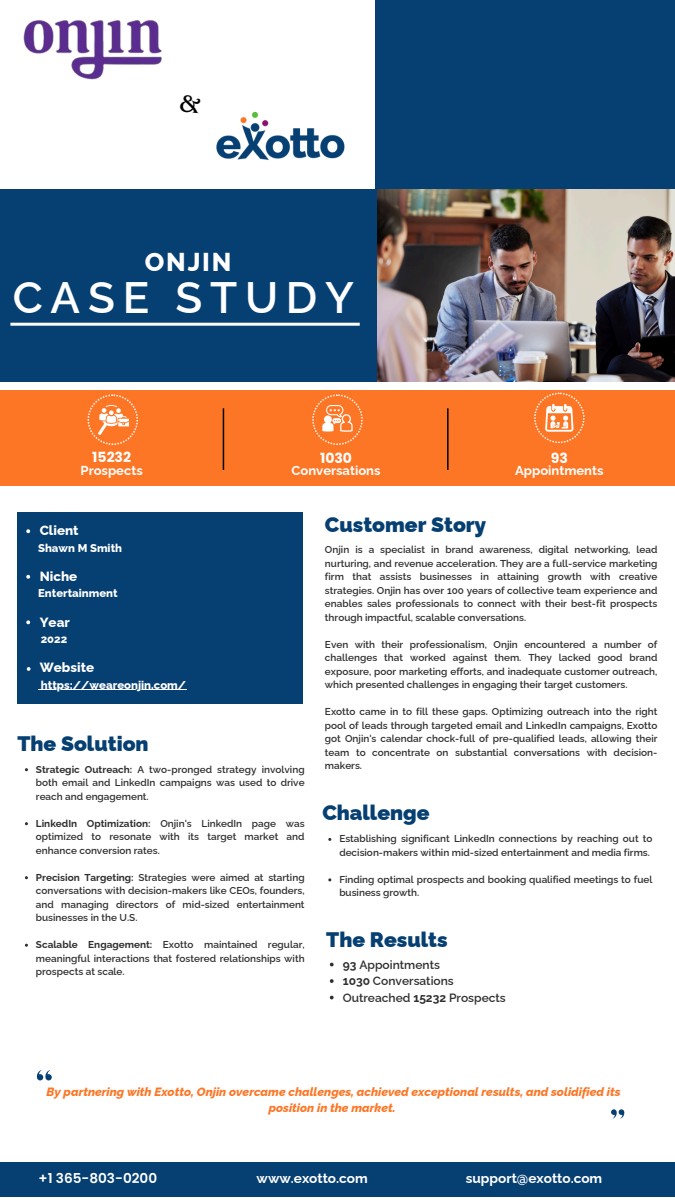
<style>
.page{position:relative;width:675px;height:1200px;background:#fff}
.page>*{position:absolute;margin:0;border:0;box-sizing:border-box;transform-origin:0 0}
.t1{font:600 44px "Raleway";letter-spacing:.175em;color:#fff}
.t2{font:800 25.9px "Raleway";letter-spacing:.07em;color:#fff}
.t3{font:900 21px "Raleway";color:#063f72}
.t4{font:700 14px "Poppins";color:#fff}
.t5{font:700 13.6px "Raleway";color:#fff}
.t6{font:600 13.6px "Poppins";color:#fff}
.t7{font:800 13.4px "Raleway";color:#fff}
.t8{font:700 13px "Raleway";color:#fff}
.t9{font:italic 800 12px/16.5px "Raleway";color:#fc7625;text-align:center}
.t10{font:600 12px "Raleway";color:#302f2f}
.t11{font:800 11.4px "Raleway";color:#fff}
.t12{font:800 11.3px "Raleway";color:#fff}
.t13{font:600 10px/13.5px "Raleway";color:#302f2f;text-align:justify}
.s1{font-weight:700}
</style>
<div class="page">
<div style="left:375px;top:0;width:300px;height:279px;background:#063f72"></div>
<img style="left:376px;top:189px;width:299px;height:193px">
<div style="left:0;top:189px;width:376px;height:193px;background:#063f72"></div>
<div style="left:0;top:1162px;width:675px;height:35px;background:#063f72"></div>
<img style="left:216px;top:111px;width:129px;height:49px">
<div style="left:0;top:390px;width:675px;height:96px;background:#fc7625"></div>
<div style="left:17px;top:512px;width:286px;height:192px;background:#063f72"></div>
<hr style="left:223px;top:408px;width:1px;height:62px;background:#000">
<svg style="left:88px;top:395px;width:50px;height:50px"></svg>
<svg style="left:534px;top:393px;width:50px;height:50px"></svg>
<svg style="left:312px;top:395px;width:51px;height:50px"></svg>
<svg style="left:37px;top:1070px;width:15px;height:10px"></svg>
<svg style="left:611px;top:1109px;width:13px;height:10px"></svg>
<hr style="left:10px;top:323px;width:350px;height:3px;background:#fff">
<hr style="left:447px;top:408px;width:2px;height:62px;background:#000">
<img style="left:23px;top:20px;width:138px;height:59px">
<svg style="left:330px;top:963px;width:4px;height:3px"></svg>
<svg style="left:330px;top:979px;width:4px;height:4px"></svg>
<svg style="left:330px;top:996px;width:4px;height:3px"></svg>
<svg style="left:26px;top:529px;width:4px;height:4px"></svg>
<svg style="left:26px;top:575px;width:4px;height:4px"></svg>
<svg style="left:26px;top:620px;width:4px;height:4px"></svg>
<svg style="left:27px;top:667px;width:4px;height:4px"></svg>
<hr style="left:41px;top:690px;width:145px;height:1px;background:#fff">
<p class="t2" style="left:145px;top:247px;width:88px">ONJIN</p>
<p class="t1" style="left:13px;top:272px;width:343px">CASE STUDY</p>
<p class="t4" style="left:92px;top:448px;width:40px">15232</p>
<p class="t4" style="left:320px;top:448px;width:33px">1030</p>
<p class="t4" style="left:551px;top:448px;width:19px">93</p>
<p class="t8" style="left:81px;top:463px;width:64px">Prospects</p>
<h3 class="t8" style="left:292px;top:463px;width:90px">Conversations</h3>
<p class="t8" style="left:515px;top:463px;width:90px">Appointments</p>
<p class="t7" style="left:40px;top:523px;width:40px">Client</p>
<p class="t12" style="left:38px;top:541px;width:86px">Shawn M Smith</p>
<p class="t7" style="left:40px;top:568px;width:39px">Niche</p>
<h3 class="t12" style="left:38px;top:587px;width:81px">Entertainment</h3>
<p class="t7" style="left:40px;top:614px;width:32px">Year</p>
<p class="t12" style="left:41px;top:632px;width:28px">2022</p>
<p class="t7" style="left:40px;top:660px;width:56px">Website</p>
<p class="t11" style="left:41px;top:678px;width:147px">https://weareonjin.com/</p>
<h4 class="t3" style="left:17px;top:731px;width:133px">The Solution</h4>
<p class="t13" style="left:36px;top:762px;width:270px"><span class="s1">Strategic Outreach:</span> A two-pronged strategy involving both email and LinkedIn campaigns was used to drive reach and engagement.</p>
<h4 class="t13" style="left:36px;top:816px;width:270px"><span class="s1">LinkedIn Optimization:</span> Onjin's LinkedIn page was optimized to resonate with its target market and enhance conversion rates.</h4>
<h4 class="t13" style="left:36px;top:870px;width:270px"><span class="s1">Precision Targeting:</span> Strategies were aimed at starting conversations with decision-makers like CEOs, founders, and managing directors of mid-sized entertainment businesses in the U.S.</h4>
<h4 class="t13" style="left:36px;top:938px;width:270px"><span class="s1">Scalable Engagement:</span> Exotto maintained regular, meaningful interactions that fostered relationships with prospects at scale.</h4>
<h1 class="t3" style="left:325px;top:512px;width:163px">Customer Story</h1>
<p class="t13" style="left:325px;top:543px;width:334px">Onjin is a specialist in brand awareness, digital networking, lead nurturing, and revenue acceleration. They are a full-service marketing firm that assists businesses in attaining growth with creative strategies. Onjin has over 100 years of collective team experience and enables sales professionals to connect with their best-fit prospects through impactful, scalable conversations.</p>
<p class="t13" style="left:325px;top:638px;width:334px">Even with their professionalism, Onjin encountered a number of challenges that worked against them. They lacked good brand exposure, poor marketing efforts, and inadequate customer outreach, which presented challenges in engaging their target customers.</p>
<p class="t13" style="left:325px;top:705px;width:334px">Exotto came in to fill these gaps. Optimizing outreach into the right pool of leads through targeted email and LinkedIn campaigns, Exotto got Onjin's calendar chock-full of pre-qualified leads, allowing their team to concentrate on substantial conversations with decision&shy;makers.</p>
<p class="t3" style="left:322px;top:801px;width:109px">Challenge</p>
<p class="t13" style="left:339px;top:832px;width:315px">Establishing significant LinkedIn connections by reaching out to decision-makers within mid-sized entertainment and media firms.</p>
<h4 class="t13" style="left:339px;top:873px;width:315px">Finding optimal prospects and booking qualified meetings to fuel business growth.</h4>
<p class="t3" style="left:326px;top:928px;width:123px">The Results</p>
<p class="t10" style="left:343px;top:957px;width:99px"><span class="s1">93</span> Appointments</p>
<p class="t10" style="left:343px;top:974px;width:113px"><span class="s1">1030</span> Conversations</p>
<h2 class="t10" style="left:343px;top:990px;width:165px">Outreached <span class="s1">15232</span> Prospects</h2>
<p class="t9" style="left:47px;top:1083px;width:575px">By partnering with Exotto, Onjin overcame challenges, achieved exceptional results, and solidified its position in the market.</p>
<p class="t6" style="left:39px;top:1169px;width:120px">+1 365-803-0200</p>
<p class="t5" style="left:257px;top:1170px;width:113px">www.exotto.com</p>
<p class="t5" style="left:466px;top:1170px;width:138px">support@exotto.com</p>
</div>
